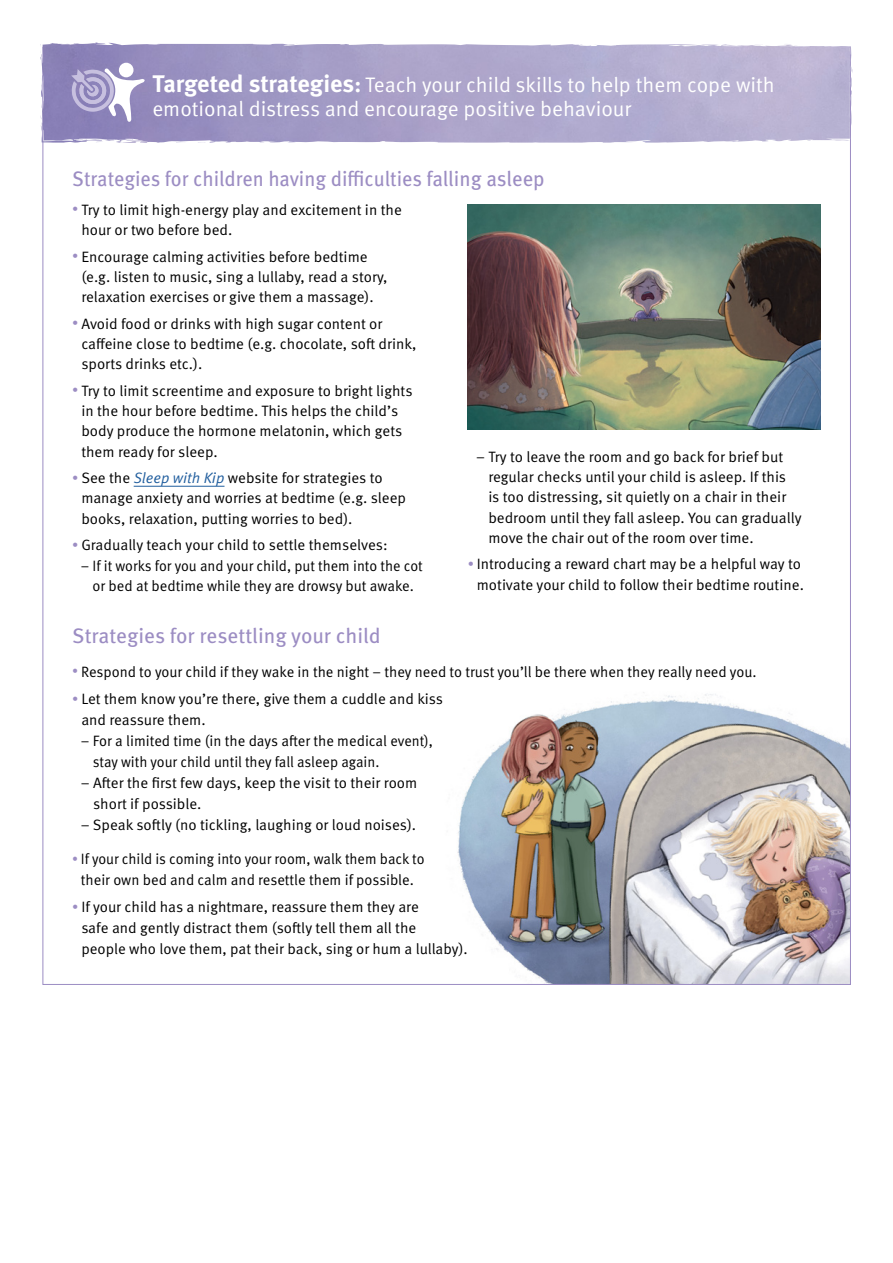
<style>
.page{position:relative;width:893px;height:1263px;background:#fff}
.page>*{position:absolute;margin:0;border:0;box-sizing:border-box;transform-origin:0 0}
.t1{font:21px/24px "Meta OT Norm";color:#fff}
.t2{font:21px "Meta OT";color:#9c8dc3;scale:.95 1}
.t3{font:21px "Meta OT";color:#9c8dc3}
.t4{font:15px/20.2px "Meta OT Norm";color:#000}
.t5{font:15px/20.2px "Meta OT Norm";color:#000;text-align:center;scale:.95 1}
.s1{font-family:"Meta OT";font-weight:700;font-size:24px}
.s2{font-family:"Meta OT";font-weight:700;font-size:22.5px}
.s3{font-size:12px;color:#9c8dc3}
.s4{font-family:"Meta OT Norm Ita";color:#215e9e}
</style>
<div class="page">
<img style="left:468px;top:204px;width:353px;height:225px">
<img style="left:457px;top:692px;width:392px;height:291px">
<svg style="left:102px;top:49px;width:706px;height:91px;background:#aaa3ca"></svg>
<img style="left:41px;top:43px;width:61px;height:100px">
<hr style="left:134px;top:486px;width:90px;height:1px;background:#215e9e">
<div style="left:119px;top:63px;width:15px;height:14px;background:#fff;border-radius:50%"></div>
<svg style="left:71px;top:67px;width:75px;height:56px"></svg>
<h1 class="t1" style="left:152px;top:72px;width:624px"><span class="s1">Targeted strategies</span><span class="s2">:</span> Teach your child skills to help them cope with emotional distress and encourage positive behaviour</h1>
<h1 class="t2" style="left:72px;top:166px;width:499px">Strategies for children having difficulties falling asleep</h1>
<p class="t4" style="left:81px;top:200px;width:322px;text-indent:-9px"><span class="s3">•</span> Try to limit high-energy play and excitement in the hour or two before bed.</p>
<p class="t4" style="left:81px;top:246px;width:308px;text-indent:-9px"><span class="s3">•</span> Encourage calming activities before bedtime (e.g. listen to music, sing a lullaby, read a story, relaxation exercises or give them a massage).</p>
<p class="t4" style="left:81px;top:314px;width:337px;text-indent:-9px"><span class="s3">•</span> Avoid food or drinks with high sugar content or caffeine close to bedtime (e.g. chocolate, soft drink, sports drinks etc.).</p>
<p class="t4" style="left:81px;top:381px;width:333px;text-indent:-9px"><span class="s3">•</span> Try to limit screentime and exposure to bright lights in the hour before bedtime. This helps the child’s body produce the hormone melatonin, which gets them ready for sleep.</p>
<p class="t4" style="left:81px;top:468px;width:326px;text-indent:-9px"><span class="s3">•</span> See the <span class="s4">Sleep with Kip</span> website for strategies to manage anxiety and worries at bedtime (e.g. sleep books, relaxation, putting worries to bed).</p>
<p class="t4" style="left:72px;top:535px;width:317px"><span class="s3">•</span> Gradually teach your child to settle themselves:</p>
<p class="t5" style="left:81px;top:555px;width:361px">– If it works for you and your child, put them into the cot or bed at bedtime while they are drowsy but awake.</p>
<p class="t4" style="left:488px;top:447px;width:315px;text-indent:-12px">– Try to leave the room and go back for brief but regular checks until your child is asleep. If this<br>is too distressing, sit quietly on a chair in their bedroom until they fall asleep. You can gradually move the chair out of the room over time.</p>
<p class="t4" style="left:468px;top:554px;width:338px;line-height:21px;text-align:right"><span class="s3">•</span> Introducing a reward chart may be a helpful way to motivate your child to follow their bedtime routine.</p>
<h1 class="t3" style="left:72px;top:623px;width:310px">Strategies for resettling your child</h1>
<p class="t4" style="left:72px;top:662px;width:686px"><span class="s3">•</span> Respond to your child if they wake in the night – they need to trust you’ll be there when they really need you.</p>
<p class="t4" style="left:81px;top:689px;width:363px;line-height:21px;text-indent:-9px"><span class="s3">•</span> Let them know you’re there, give them a cuddle and kiss and reassure them.</p>
<p class="t4" style="left:93px;top:731px;width:342px;line-height:21px;text-indent:-12px">– For a limited time (in the days after the medical event), stay with your child until they fall asleep again.</p>
<p class="t4" style="left:93px;top:773px;width:326px;line-height:21px;text-indent:-12px">– After the first few days, keep the visit to their room short if possible.</p>
<p class="t4" style="left:81px;top:815px;width:337px">– Speak softly (no tickling, laughing or loud noises).</p>
<p class="t5" style="left:72px;top:848px;width:372px;line-height:21px"><span class="s3">•</span> If your child is coming into your room, walk them back to their own bed and calm and resettle them if possible.</p>
<p class="t4" style="left:81px;top:897px;width:388px;line-height:21px;text-indent:-9px"><span class="s3">•</span> If your child has a nightmare, reassure them they are<br>safe and gently distract them (softly tell them all the<br>people who love them, pat their back, sing or hum a lullaby).</p>
</div>
